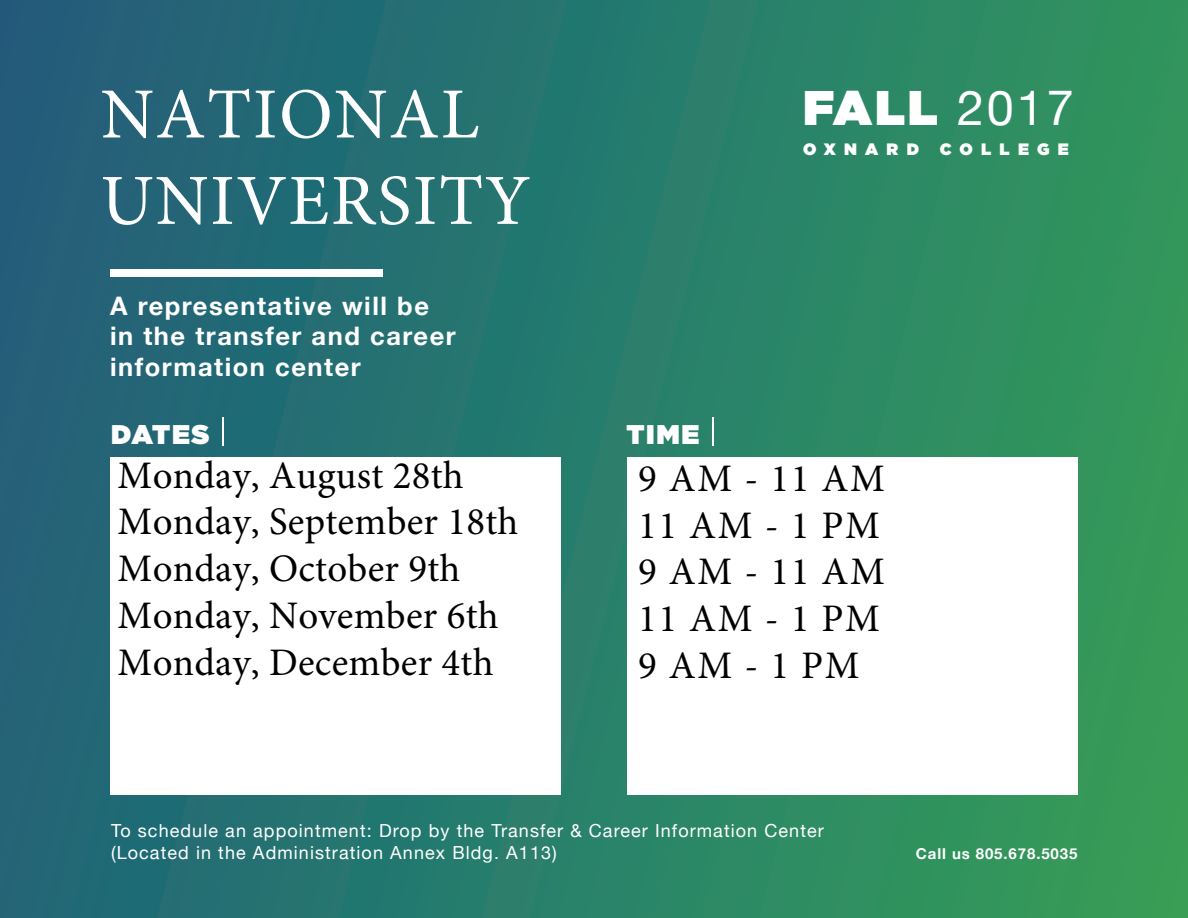
<style>
.page{position:relative;width:1188px;height:918px;background:#fff}
.page>*{position:absolute;margin:0;border:0;box-sizing:border-box;transform-origin:0 0}
.t1{font:72px "Minion Pro";letter-spacing:.02em;color:#fff}
.t2{font:48.6px "Gotham Ultra";color:#fff}
.t3{font:39px/46.8px "Minion Pro";letter-spacing:.005em;color:#000}
.t4{font:39px/46.8px "Minion Pro";letter-spacing:.04em;color:#000}
.t5{font:27px "Gotham Ultra";letter-spacing:.06em;color:#fff}
.t6{font:700 25.5px "Helvetica Neue";letter-spacing:.06em;color:#fff}
.t7{font:18px "Helvetica Neue";letter-spacing:.06em;color:#fff}
.t8{font:16.5px "Gotham Ultra";letter-spacing:.5em;color:#fff}
.t9{font:700 15px "Helvetica Neue";letter-spacing:.06em;color:#fff}
.s1{font-family:"Helvetica Neue"}
</style>
<div class="page">
<div style="left:0;top:0;width:1188px;height:918px;background:linear-gradient(to right,#1f5e7b,#329a5b)"></div>
<div style="left:110px;top:457px;width:451px;height:338px;background:#fff"></div>
<div style="left:627px;top:457px;width:451px;height:338px;background:#fff"></div>
<svg style="left:223px;top:418px;width:1px;height:28px"></svg>
<hr style="left:712px;top:418px;width:2px;height:28px;background:#fff">
<div style="left:110px;top:269px;width:272px;height:8px;background:#fff"></div>
<h1 class="t1" style="left:101px;top:66px;width:380px">NATIONAL</h1>
<h1 class="t1" style="left:101px;top:153px;width:431px">UNIVERSITY</h1>
<p class="t6" style="left:110px;top:285px;width:320px">A representative will be</p>
<p class="t6" style="left:110px;top:316px;width:347px">in the transfer and career</p>
<p class="t6" style="left:110px;top:347px;width:252px">information center</p>
<p class="t5" style="left:111px;top:419px;width:100px">DATES</p>
<p class="t5" style="left:626px;top:419px;width:74px">TIME</p>
<p class="t2" style="left:803px;top:79px;width:272px">FALL <span class="s1">2017</span></p>
<p class="t8" style="left:803px;top:139px;width:118px">OXNARD</p>
<p class="t8" style="left:940px;top:139px;width:130px">COLLEGE</p>
<h3 class="t3" style="left:118px;top:452px;width:402px">Monday, August 28th<br>Monday, September 18th<br>Monday, October 9th<br>Monday, November 6th<br>Monday, December 4th</h3>
<h3 class="t4" style="left:638px;top:455px;width:248px">9 AM - 11 AM<br>11 AM - 1 PM<br>9 AM - 11 AM<br>11 AM - 1 PM<br>9 AM - 1 PM</h3>
<p class="t7" style="left:111px;top:818px;width:714px">To schedule an appointment: Drop by the Transfer &amp; Career Information Center</p>
<p class="t7" style="left:111px;top:839px;width:447px">(Located in the Administration Annex Bldg. A113)</p>
<p class="t9" style="left:916px;top:842px;width:163px">Call us 805.678.5035</p>
</div>
